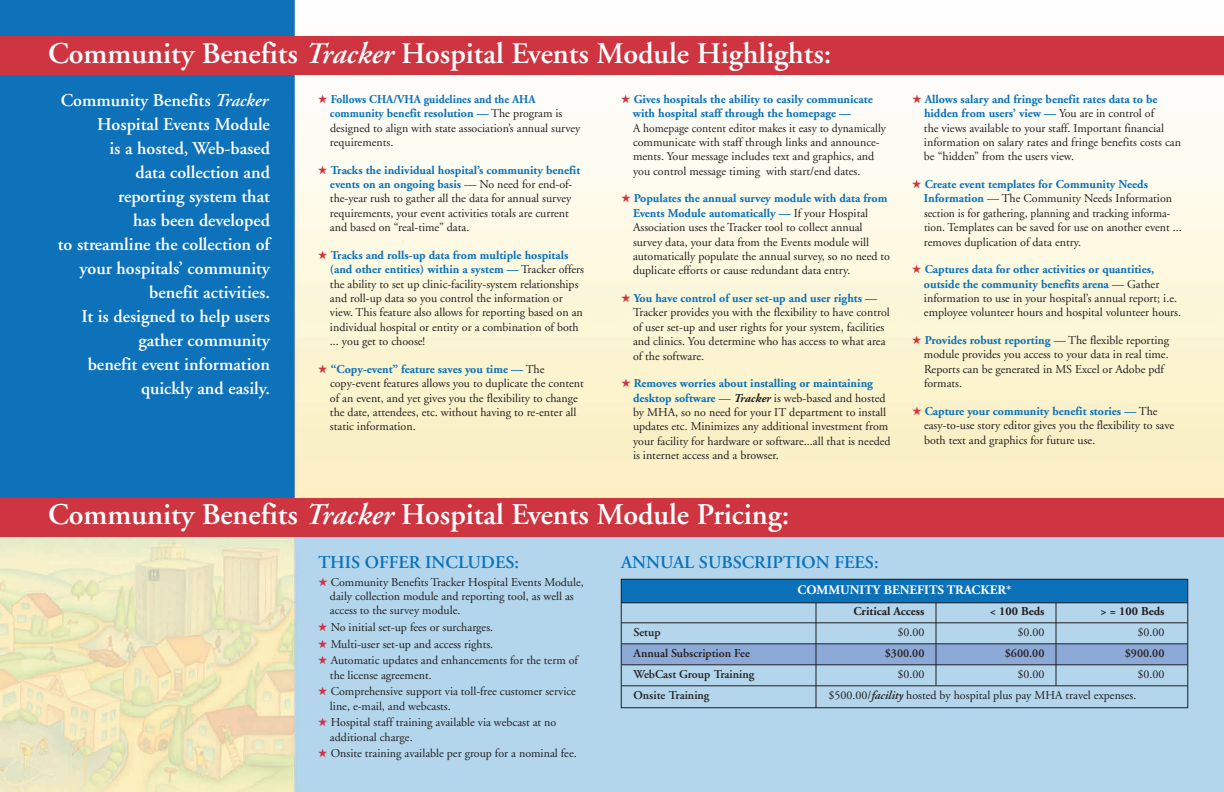
<style>
.page{position:relative;width:1224px;height:792px;background:#fff}
.page>*{position:absolute;margin:0;border:0;box-sizing:border-box;transform-origin:0 0}
.t1{font:600 30px "Adobe Garamond";color:#fff}
.t2{font:600 18px/24px "Adobe Garamond";color:#fff;text-align:right}
.t3{font:600 18px "Adobe Garamond";color:#0b72ba}
.t4{font:700 13px "Adobe Garamond";color:#fff}
.t5{font:12px/14.4px "Adobe Garamond";color:#231f20}
.t6{font:600 12px "Adobe Garamond";color:#231f20}
.t7{font:700 12px/14.4px "Adobe Garamond";color:#0b72ba}
.t8{font:700 12px "Adobe Garamond";color:#231f20}
.s1{font-style:italic}
.s2{color:#ce3541}
.s3{font-weight:700;color:#0b72ba}
.s4{font-weight:700;font-style:italic}
.s5{font-weight:600;font-style:italic}
</style>
<div class="page">
<img style="left:0;top:0;width:1224px;height:792px">
<div style="left:621px;top:579px;width:567px;height:24px;background:#0b72ba"></div>
<div style="left:621px;top:644px;width:567px;height:21px;background:#8da9d7"></div>
<div style="left:0;top:36px;width:1224px;height:38px;background:#ce3541"></div>
<div style="left:0;top:498px;width:1224px;height:38px;background:#ce3541"></div>
<div style="left:621px;top:579px;width:567px;height:129px;border:1px solid #231f20"></div>
<hr style="left:622px;top:603px;width:566px;height:1px;background:#231f20">
<hr style="left:622px;top:623px;width:566px;height:1px;background:#231f20">
<hr style="left:622px;top:644px;width:566px;height:1px;background:#231f20">
<hr style="left:622px;top:665px;width:566px;height:1px;background:#231f20">
<hr style="left:622px;top:686px;width:566px;height:1px;background:#231f20">
<hr style="left:816px;top:603px;width:1px;height:105px;background:#231f20">
<hr style="left:936px;top:603px;width:1px;height:83px;background:#231f20">
<hr style="left:1056px;top:603px;width:1px;height:83px;background:#231f20">
<h1 class="t1" style="left:48px;top:41px;width:785px">Community Benefits <span class="s1">Tracker</span> Hospital Events Module Highlights:</h1>
<p class="t2" style="left:58px;top:90px;width:214px">Community Benefits <span class="s1">Tracker<br></span>Hospital Events Module<br>is a hosted, Web-based<br>data collection and<br>reporting system that<br>has been developed<br>to streamline the collection of your hospitals’ community benefit activities.<br>It is designed to help users gather community<br>benefit event information quickly and easily.</p>
<p class="t5" style="left:924px;top:93px;width:258px;text-indent:-12px"><span class="s2">★</span> <span class="s3">Allows salary and fringe benefit rates data to be hidden from users’ view —</span> You are in control of<br>the views available to your staff. Important financial information on salary rates and fringe benefits costs can be “hidden” from the users view.</p>
<p class="t7" style="left:633px;top:93px;width:241px;text-indent:-12px"><span class="s2">★</span> Gives hospitals the ability to easily communicate with hospital staff through the homepage —</p>
<p class="t5" style="left:633px;top:122px;width:255px">A homepage content editor makes it easy to dynamically communicate with staff through links and announce&shy;ments. Your message includes text and graphics, and you control message timing with start/end dates.</p>
<p class="t5" style="left:633px;top:192px;width:259px;text-indent:-12px"><span class="s2">★</span> <span class="s3">Populates the annual survey module with data from Events Module automatically —</span> If your Hospital Association uses the Tracker tool to collect annual survey data, your data from the Events module will automatically populate the annual survey, so no need to duplicate efforts or cause redundant data entry.</p>
<p class="t5" style="left:633px;top:292px;width:258px;text-indent:-12px"><span class="s2">★</span> <span class="s3">You have control of user set-up and user rights — </span>Tracker provides you with the flexibility to have control of user set-up and user rights for your system, facilities and clinics. You determine who has access to what area of the software.</p>
<p class="t5" style="left:633px;top:377px;width:259px;text-indent:-12px"><span class="s2">★</span> <span class="s3">Removes worries about installing or maintaining desktop software —</span> <span class="s4">Tracker</span> is web-based and hosted by MHA, so no need for your IT department to install updates etc. Minimizes any additional investment from your facility for hardware or software...all that is needed is internet access and a browser.</p>
<p class="t5" style="left:330px;top:93px;width:252px;text-indent:-12px"><span class="s2">★</span> <span class="s3">Follows CHA/VHA guidelines and the AHA community benefit resolution —</span> The program is designed to align with state association’s annual survey requirements.</p>
<p class="t5" style="left:330px;top:164px;width:252px;text-indent:-12px"><span class="s2">★</span> <span class="s3">Tracks the individual hospital’s community benefit events on an ongoing basis —</span> No need for end-of&shy;the-year rush to gather all the data for annual survey requirements, your event activities totals are current and based on “real-time” data.</p>
<p class="t5" style="left:330px;top:249px;width:256px;text-indent:-12px"><span class="s2">★</span> <span class="s3">Tracks and rolls-up data from multiple hospitals (and other entities) within a system —</span> Tracker offers the ability to set up clinic-facility-system relationships and roll-up data so you control the information or view. This feature also allows for reporting based on an individual hospital or entity or a combination of both ... you get to choose!</p>
<p class="t5" style="left:330px;top:363px;width:255px;text-indent:-12px"><span class="s2">★</span> <span class="s3">“Copy-event” feature saves you time —</span> The copy-event features allows you to duplicate the content of an event, and yet gives you the flexibility to change the date, attendees, etc. without having to re-enter all static information.</p>
<p class="t5" style="left:924px;top:178px;width:259px;text-indent:-12px"><span class="s2">★</span> <span class="s3">Create event templates for Community Needs Information —</span> The Community Needs Information section is for gathering, planning and tracking informa&shy;tion. Templates can be saved for use on another event ... removes duplication of data entry.</p>
<p class="t5" style="left:924px;top:263px;width:259px;text-indent:-12px"><span class="s2">★</span> <span class="s3">Captures data for other activities or quantities, outside the community benefits arena —</span> Gather information to use in your hospital’s annual report; i.e. employee volunteer hours and hospital volunteer hours.</p>
<p class="t5" style="left:924px;top:334px;width:247px;text-indent:-12px"><span class="s2">★</span> <span class="s3">Provides robust reporting —</span> The flexible reporting module provides you access to your data in real time.<br>Reports can be generated in MS Excel or Adobe pdf formats.</p>
<p class="t5" style="left:924px;top:405px;width:252px;text-indent:-12px"><span class="s2">★</span> <span class="s3">Capture your community benefit stories —</span> The easy-to-use story editor gives you the flexibility to save both text and graphics for future use.</p>
<h1 class="t1" style="left:48px;top:502px;width:743px">Community Benefits <span class="s1">Tracker</span> Hospital Events Module Pricing:</h1>
<h2 class="t3" style="left:318px;top:555px;width:203px">THIS OFFER INCLUDES:</h2>
<p class="t5" style="left:330px;top:576px;width:255px;text-indent:-12px"><span class="s2">★</span> Community Benefits Tracker Hospital Events Module, daily collection module and reporting tool, as well as access to the survey module.</p>
<p class="t5" style="left:318px;top:621px;width:177px"><span class="s2">★</span> No initial set-up fees or surcharges.</p>
<p class="t5" style="left:318px;top:638px;width:177px"><span class="s2">★</span> Multi-user set-up and access rights.</p>
<p class="t5" style="left:330px;top:654px;width:250px;text-indent:-12px"><span class="s2">★</span> Automatic updates and enhancements for the term of the license agreement.</p>
<p class="t5" style="left:330px;top:685px;width:248px;text-indent:-12px"><span class="s2">★</span> Comprehensive support via toll-free customer service line, e-mail, and webcasts.</p>
<p class="t5" style="left:330px;top:716px;width:228px;text-indent:-12px"><span class="s2">★</span> Hospital staff training available via webcast at no additional charge.</p>
<p class="t5" style="left:318px;top:747px;width:260px"><span class="s2">★</span> Onsite training available per group for a nominal fee.</p>
<h2 class="t3" style="left:621px;top:555px;width:259px">ANNUAL SUBSCRIPTION FEES:</h2>
<p class="t4" style="left:798px;top:585px;width:215px">COMMUNITY BENEFITS TRACKER*</p>
<p class="t8" style="left:853px;top:606px;width:73px">Critical Access</p>
<p class="t8" style="left:990px;top:606px;width:56px">&lt; 100 Beds</p>
<p class="t8" style="left:1101px;top:606px;width:65px">&gt; = 100 Beds</p>
<p class="t6" style="left:634px;top:627px;width:29px">Setup</p>
<p class="t5" style="left:898px;top:626px;width:28px">$0.00</p>
<p class="t5" style="left:1018px;top:626px;width:28px">$0.00</p>
<p class="t5" style="left:1138px;top:626px;width:28px">$0.00</p>
<p class="t6" style="left:634px;top:648px;width:118px">Annual Subscription Fee</p>
<p class="t6" style="left:885px;top:648px;width:41px">$300.00</p>
<p class="t6" style="left:1005px;top:648px;width:41px">$600.00</p>
<p class="t6" style="left:1125px;top:648px;width:41px">$900.00</p>
<p class="t6" style="left:634px;top:669px;width:122px">WebCast Group Training</p>
<p class="t5" style="left:898px;top:668px;width:28px">$0.00</p>
<p class="t5" style="left:1018px;top:668px;width:28px">$0.00</p>
<p class="t5" style="left:1138px;top:668px;width:28px">$0.00</p>
<p class="t6" style="left:634px;top:690px;width:78px">Onsite Training</p>
<p class="t5" style="left:828px;top:689px;width:309px">$500.00/<span class="s5">facility</span> hosted by hospital plus pay MHA travel expenses.</p>
</div>
